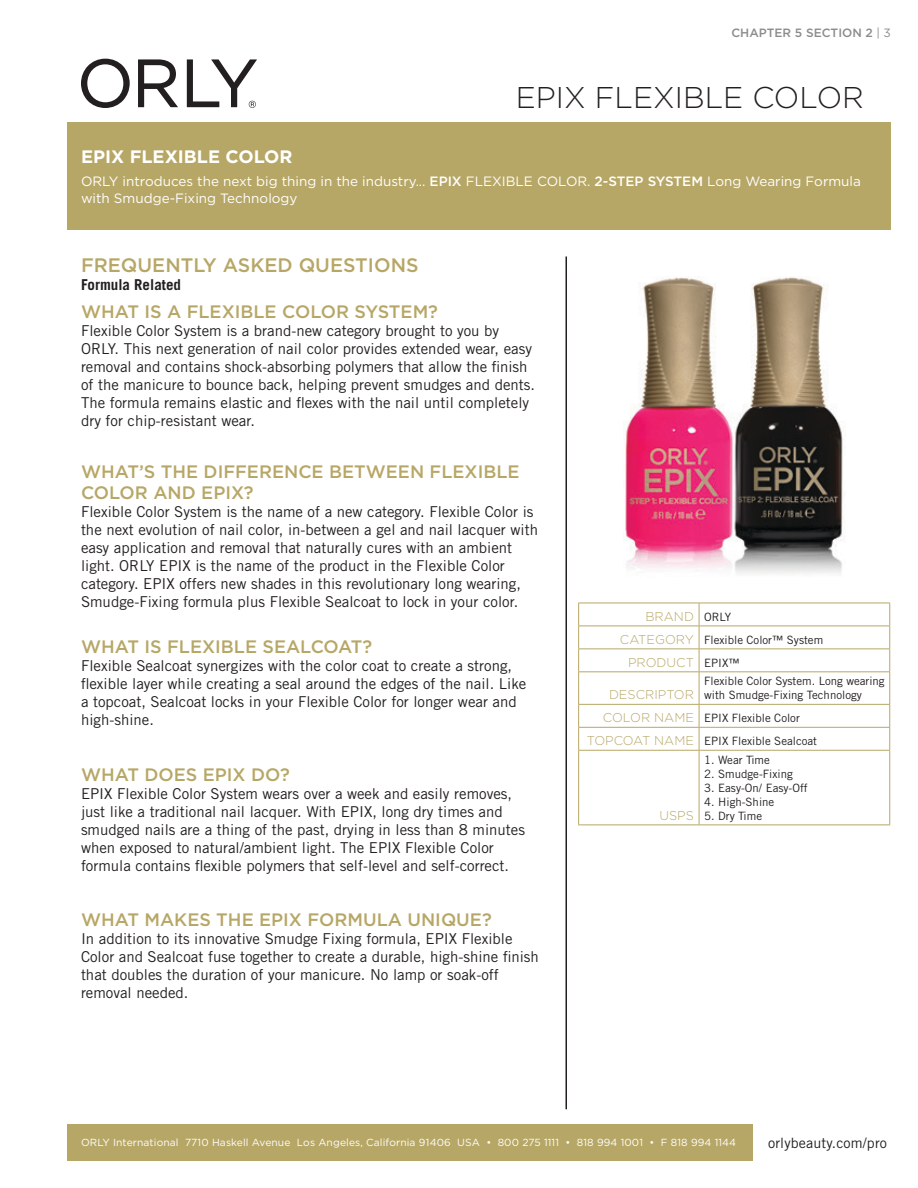
<style>
.page{position:relative;width:918px;height:1188px;background:#fff}
.page>*{position:absolute;margin:0;border:0;box-sizing:border-box;transform-origin:0 0}
.t1{font:300 30px "Gotham";color:#231f20}
.t2{font:500 19.5px "Gotham";color:#b7a766}
.t3{font:500 18px "Gotham";color:#b7a766}
.t4{font:700 18px "Gotham";color:#fff}
.t5{font:15px/18px "Trade Gothic";color:#231f20}
.t6{font:700 15px "Trade Gothic";color:#231f20}
.t7{font:14.25px "Trade Gothic";letter-spacing:.01em;color:#231f20}
.t8{font:13.5px/16.5px "Gotham";color:#fff}
.t9{font:300 12.75px "Gotham";color:#b7a766}
.t10{font:500 12px "Gotham";color:#8a8c8e}
.t11{font:11.55px/14.1px "Trade Gothic LT Std";color:#231f20}
.t12{font:10.2px "Gotham";letter-spacing:.01em;color:#fff}
.s1{font-weight:400}
.s2{font-weight:500}
.s3{font-family:"Gotham";font-weight:300;font-size:12.75px;color:#b7a766}
</style>
<div class="page">
<div style="left:68px;top:1125px;width:685px;height:36px;background:#b7a766"></div>
<svg style="left:81px;top:59px;width:49px;height:49px"></svg>
<svg style="left:138px;top:59px;width:40px;height:48px"></svg>
<svg style="left:187px;top:59px;width:70px;height:49px"></svg>
<div style="left:68px;top:122px;width:823px;height:108px;background:#b7a766"></div>
<hr style="left:566px;top:256px;width:1px;height:853px;background:#231f20">
<img style="left:623px;top:277px;width:220px;height:298px">
<svg style="left:578px;top:604px;width:1px;height:68px"></svg>
<hr style="left:578px;top:672px;width:1px;height:32px;background:#b7a766">
<svg style="left:578px;top:705px;width:1px;height:45px"></svg>
<hr style="left:578px;top:751px;width:1px;height:74px;background:#b7a766">
<hr style="left:578px;top:603px;width:121px;height:1px;background:#b7a766">
<hr style="left:699px;top:603px;width:191px;height:1px;background:#b7a766">
<svg style="left:699px;top:603px;width:1px;height:69px"></svg>
<svg style="left:889px;top:603px;width:1px;height:69px"></svg>
<hr style="left:699px;top:672px;width:1px;height:32px;background:#b7a766">
<hr style="left:889px;top:672px;width:1px;height:32px;background:#b7a766">
<svg style="left:699px;top:705px;width:1px;height:45px"></svg>
<svg style="left:889px;top:705px;width:1px;height:45px"></svg>
<hr style="left:699px;top:751px;width:1px;height:74px;background:#b7a766">
<hr style="left:889px;top:751px;width:1px;height:74px;background:#b7a766">
<hr style="left:578px;top:626px;width:121px;height:1px;background:#b7a766">
<hr style="left:699px;top:626px;width:191px;height:1px;background:#b7a766">
<hr style="left:578px;top:649px;width:121px;height:1px;background:#b7a766">
<hr style="left:699px;top:649px;width:191px;height:1px;background:#b7a766">
<hr style="left:578px;top:672px;width:121px;height:1px;background:#b7a766">
<hr style="left:699px;top:672px;width:191px;height:1px;background:#b7a766">
<hr style="left:578px;top:704px;width:121px;height:1px;background:#b7a766">
<hr style="left:699px;top:704px;width:191px;height:1px;background:#b7a766">
<hr style="left:578px;top:727px;width:121px;height:1px;background:#b7a766">
<hr style="left:699px;top:727px;width:191px;height:1px;background:#b7a766">
<hr style="left:578px;top:750px;width:121px;height:1px;background:#b7a766">
<hr style="left:699px;top:750px;width:191px;height:1px;background:#b7a766">
<hr style="left:578px;top:825px;width:121px;height:1px;background:#b7a766">
<hr style="left:699px;top:825px;width:191px;height:1px;background:#b7a766">
<p class="t10" style="left:731px;top:25px;width:161px">CHAPTER 5 SECTION 2 <span class="s1">| 3</span></p>
<h1 class="t1" style="left:516px;top:78px;width:350px">EPIX FLEXIBLE COLOR</h1>
<p class="t4" style="left:81px;top:145px;width:213px">EPIX FLEXIBLE COLOR</p>
<p class="t8" style="left:81px;top:173px;width:781px">ORLY introduces the next big thing in the industry... <span class="s2">EPIX</span> FLEXIBLE COLOR. <span class="s2">2-STEP SYSTEM</span> Long Wearing Formula with Smudge-Fixing Technology</p>
<h2 class="t2" style="left:81px;top:252px;width:339px">FREQUENTLY ASKED QUESTIONS</h2>
<p class="t6" style="left:81px;top:276px;width:102px">Formula Related</p>
<p class="t3" style="left:81px;top:300px;width:33px">WHAT</p>
<p class="t3" style="left:144px;top:300px;width:65px">IS A FLEXI</p>
<p class="t3" style="left:241px;top:300px;width:69px">BLE COLOR</p>
<p class="t3" style="left:354px;top:300px;width:25px">SYSTEM</p>
<p class="t3" style="left:428px;top:300px;width:11px">?</p>
<p class="t5" style="left:81px;top:321px;width:456px">Flexible Color System is a brand-new category brought to you by ORLY. This next generation of nail color provides extended wear, easy removal and contains shock-absorbing polymers that allow the finish of the manicure to bounce back, helping prevent smudges and dents.<br>The formula remains elastic and flexes with the nail until completely dry for chip-resistant wear.</p>
<p class="t3" style="left:81px;top:460px;width:33px">WHAT</p>
<p class="t3" style="left:139px;top:460px;width:35px">’S THE</p>
<p class="t3" style="left:204px;top:460px;width:13px">DIFFERENCE</p>
<p class="t3" style="left:329px;top:460px;width:28px">BETWEEN</p>
<p class="t3" style="left:430px;top:460px;width:23px">FLEXI</p>
<p class="t3" style="left:483px;top:460px;width:25px">BLE</p>
<p class="t3" style="left:81px;top:481px;width:27px">COLOR</p>
<p class="t3" style="left:153px;top:481px;width:15px">AND</p>
<p class="t3" style="left:201px;top:481px;width:54px">EPIX?</p>
<p class="t5" style="left:81px;top:503px;width:459px">Flexible Color System is the name of a new category. Flexible Color is the next evolution of nail color, in-between a gel and nail lacquer with easy application and removal that naturally cures with an ambient light. ORLY EPIX is the name of the product in the Flexible Color category. EPIX offers new shades in this revolutionary long wearing, Smudge-Fixing formula plus Flexible Sealcoat to lock in your color.</p>
<p class="t3" style="left:81px;top:635px;width:33px">WHAT</p>
<p class="t3" style="left:144px;top:635px;width:46px">IS FLEXI</p>
<p class="t3" style="left:221px;top:635px;width:67px">BLE SEALCOAT</p>
<p class="t3" style="left:362px;top:635px;width:11px">?</p>
<p class="t5" style="left:81px;top:657px;width:447px">Flexible Sealcoat synergizes with the color coat to create a strong, flexible layer while creating a seal around the edges of the nail. Like a topcoat, Sealcoat locks in your Flexible Color for longer wear and high-shine.</p>
<p class="t3" style="left:81px;top:762px;width:33px">WHAT</p>
<p class="t3" style="left:144px;top:762px;width:14px">DOES</p>
<p class="t3" style="left:203px;top:762px;width:89px">EPIX DO?</p>
<p class="t5" style="left:81px;top:784px;width:446px">EPIX Flexible Color System wears over a week and easily removes, just like a traditional nail lacquer. With EPIX, long dry times and smudged nails are a thing of the past, drying in less than 8 minutes when exposed to natural/ambient light. The EPIX Flexible Color formula contains flexible polymers that self-level and self-correct.</p>
<p class="t3" style="left:81px;top:908px;width:33px">WHAT</p>
<p class="t3" style="left:144px;top:908px;width:14px">MAKES</p>
<p class="t3" style="left:216px;top:908px;width:13px">THE</p>
<p class="t3" style="left:259px;top:908px;width:63px">EPIX FORMULA</p>
<p class="t3" style="left:407px;top:908px;width:14px">UNIQUE</p>
<p class="t3" style="left:482px;top:908px;width:11px">?</p>
<p class="t5" style="left:81px;top:930px;width:459px">In addition to its innovative Smudge Fixing formula, EPIX Flexible Color and Sealcoat fuse together to create a durable, high-shine finish that doubles the duration of your manicure. No lamp or soak-off removal needed.</p>
<p class="t9" style="left:645px;top:608px;width:20px">BRAN</p>
<p class="t11" style="left:684px;top:610px;width:49px"><span class="s3">D</span> ORLY</p>
<p class="t9" style="left:620px;top:631px;width:10px">CATE</p>
<p class="t11" style="left:655px;top:632px;width:170px"><span class="s3">GORY</span> Flexible Color™ System</p>
<p class="t9" style="left:628px;top:654px;width:10px">PRO</p>
<p class="t9" style="left:657px;top:654px;width:29px">DUCT</p>
<p class="t11" style="left:704px;top:655px;width:37px">EPIX™</p>
<p class="t9" style="left:609px;top:687px;width:20px">DESCRIPTOR</p>
<p class="t11" style="left:704px;top:674px;width:182px">Flexible Color System. Long wearing with Smudge-Fixing Technology</p>
<p class="t11" style="left:603px;top:711px;width:198px"><span class="s3">CO LOR NAME</span> EPIX Flexible Color</p>
<p class="t9" style="left:587px;top:733px;width:10px">TOPCOAT</p>
<p class="t11" style="left:654px;top:734px;width:164px"><span class="s3">NAME</span> EPIX Flexible Sealcoat</p>
<p class="t9" style="left:659px;top:807px;width:19px">USPS</p>
<p class="t11" style="left:704px;top:752px;width:67px">1. Wear Time</p>
<p class="t11" style="left:704px;top:766px;width:90px">2. Smudge-Fixing</p>
<p class="t11" style="left:704px;top:780px;width:105px">3. Easy-On/ Easy-Off</p>
<p class="t11" style="left:704px;top:794px;width:72px">4. High-Shine</p>
<p class="t11" style="left:704px;top:808px;width:59px">5. Dry Time</p>
<p class="t12" style="left:81px;top:1136px;width:657px">ORLY International 7710 Haskell Avenue Los Angeles, California 91406 USA • 800 275 1111 • 818 994 1001 • F 818 994 1144</p>
<p class="t7" style="left:768px;top:1134px;width:120px">orlybeauty.com/pro</p>
</div>
